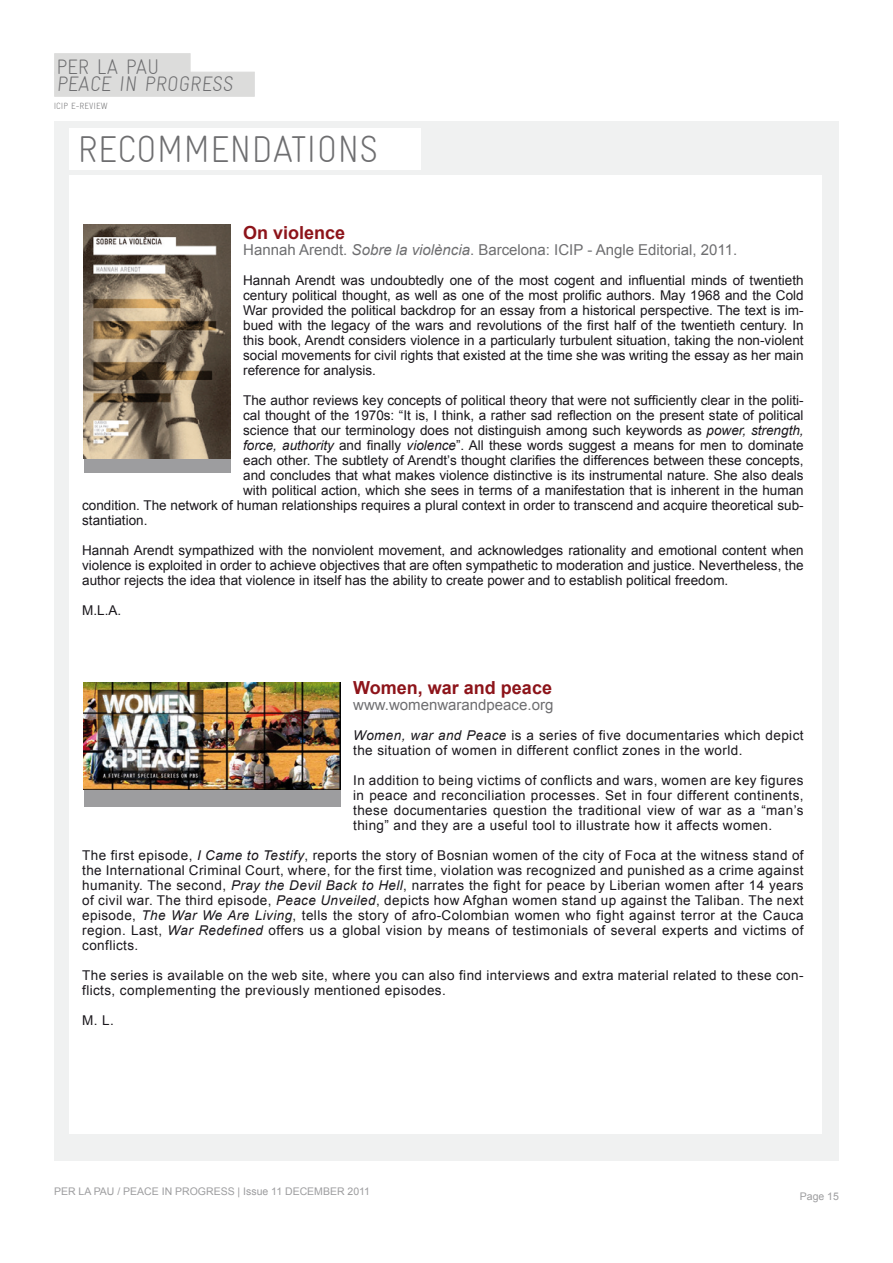
<style>
.page{position:relative;width:893px;height:1263px;background:#fff}
.page>*{position:absolute;margin:0;border:0;box-sizing:border-box;transform-origin:0 0}
.t1{font:300 37.5px "Gravur Condensed";color:#6e6e70}
.t2{font:300 21px/17.5px "Gravur Condensed";color:#6e6e70}
.t3{font:700 18px "Arial";color:#8d141a}
.t4{font:15px "Arial";color:#6e6e70}
.t5{font:13.5px/15px "Arial";color:#1a171c;text-align:justify}
.t6{font:13.5px/15px "Arial";letter-spacing:.03em;color:#1a171c}
.t7{font:10.5px "Arial";color:#9d9d9f}
.t8{font:300 9px "Gravur Condensed";color:#6e6e70}
.s1{font-style:italic}
</style>
<div class="page">
<div style="left:54px;top:53px;width:136px;height:22px;background:#dcdcdb"></div>
<div style="left:54px;top:72px;width:201px;height:25px;background:#dcdcdb"></div>
<div style="left:54px;top:122px;width:785px;height:1039px;background:#f0f1f1"></div>
<div style="left:69px;top:176px;width:752px;height:958px;background:#fff"></div>
<div style="left:84px;top:683px;width:256px;height:123px;background:#9d9d9f"></div>
<img style="left:84px;top:683px;width:256px;height:107px">
<div style="left:84px;top:225px;width:146px;height:247px;background:#9d9d9f"></div>
<img style="left:84px;top:225px;width:146px;height:233px">
<div style="left:69px;top:128px;width:351px;height:42px;background:#fff"></div>
<h2 class="t2" style="left:56px;top:58px;width:180px">PER LA PAU<br>PEACE IN PROGRESS</h2>
<p class="t8" style="left:54px;top:101px;width:55px">ICIP E-REVIEW</p>
<h1 class="t1" style="left:77px;top:128px;width:302px">RECOMMENDATIONS</h1>
<h3 class="t3" style="left:243px;top:221px;width:104px">On violence</h3>
<p class="t4" style="left:243px;top:239px;width:495px">Hannah Arendt. <span class="s1">Sobre la violència</span>. Barcelona: ICIP - Angle Editorial, 2011.</p>
<p class="t5" style="left:243px;top:272px;width:562px">Hannah Arendt was undoubtedly one of the most cogent and influential minds of twentieth century political thought, as well as one of the most prolific authors. May 1968 and the Cold War provided the political backdrop for an essay from a historical perspective. The text is im&shy;bued with the legacy of the wars and revolutions of the first half of the twentieth century. In this book, Arendt considers violence in a particularly turbulent situation, taking the non-violent social movements for civil rights that existed at the time she was writing the essay as her main reference for analysis.</p>
<p class="t5" style="left:243px;top:392px;width:562px">The author reviews key concepts of political theory that were not sufficiently clear in the politi-</p>
<p class="t5" style="left:243px;top:407px;width:562px">cal thought of the 1970s: “It is, I think, a rather sad reflection on the present state of political</p>
<p class="t5" style="left:243px;top:422px;width:562px">science that our terminology does not distinguish among such keywords as <span class="s1">power, strength,</span></p>
<p class="t5" style="left:243px;top:437px;width:562px"><span class="s1">force, authority</span> and finally <span class="s1">violence</span>”. All these words suggest a means for men to dominate</p>
<p class="t5" style="left:243px;top:452px;width:562px">each other. The subtlety of Arendt’s thought clarifies the differences between these concepts,</p>
<p class="t5" style="left:243px;top:467px;width:562px">and concludes that what makes violence distinctive is its instrumental nature. She also deals</p>
<p class="t5" style="left:243px;top:482px;width:562px">with political action, which she sees in terms of a manifestation that is inherent in the human</p>
<p class="t5" style="left:82px;top:497px;width:723px">condition. The network of human relationships requires a plural context in order to transcend and acquire theoretical sub-</p>
<p class="t5" style="left:82px;top:512px;width:67px">stantiation.</p>
<p class="t5" style="left:82px;top:542px;width:723px">Hannah Arendt sympathized with the nonviolent movement, and acknowledges rationality and emotional content when violence is exploited in order to achieve objectives that are often sympathetic to moderation and justice. Nevertheless, the author rejects the idea that violence in itself has the ability to create power and to establish political freedom.</p>
<p class="t5" style="left:82px;top:602px;width:41px">M.L.A.</p>
<h3 class="t3" style="left:353px;top:676px;width:200px">Women, war and peace</h3>
<p class="t4" style="left:353px;top:695px;width:202px">www.womenwarandpeace.org</p>
<p class="t6" style="left:353px;top:728px;width:452px"><span class="s1">Women, war and Peace</span> is a series of five documentaries which depict the situation of women in different conflict zones in the world.</p>
<p class="t5" style="left:353px;top:773px;width:452px">In addition to being victims of conflicts and wars, women are key figures in peace and reconciliation processes. Set in four different continents, these documentaries question the traditional view of war as a “man’s thing” and they are a useful tool to illustrate how it affects women.</p>
<p class="t5" style="left:82px;top:848px;width:723px">The first episode, <span class="s1">I Came to Testify</span>, reports the story of Bosnian women of the city of Foca at the witness stand of the International Criminal Court, where, for the first time, violation was recognized and punished as a crime against humanity. The second, <span class="s1">Pray the Devil Back to Hell</span>, narrates the fight for peace by Liberian women after 14 years of civil war. The third episode, <span class="s1">Peace Unveiled</span>, depicts how Afghan women stand up against the Taliban. The next episode, <span class="s1">The War We Are Living</span>, tells the story of afro-Colombian women who fight against terror at the Cauca region. Last, <span class="s1">War Redefined</span> offers us a global vision by means of testimonials of several experts and victims of conflicts.</p>
<p class="t6" style="left:82px;top:968px;width:723px">The series is available on the web site, where you can also find interviews and extra material related to these con&shy;flicts, complementing the previously mentioned episodes.</p>
<p class="t5" style="left:82px;top:1013px;width:33px">M. L.</p>
<p class="t7" style="left:54px;top:1184px;width:318px">PER LA PAU / PEACE IN PROGRESS | Issue 11 DECEMBER 2011</p>
<p class="t7" style="left:800px;top:1189px;width:41px">Page 15</p>
</div>
